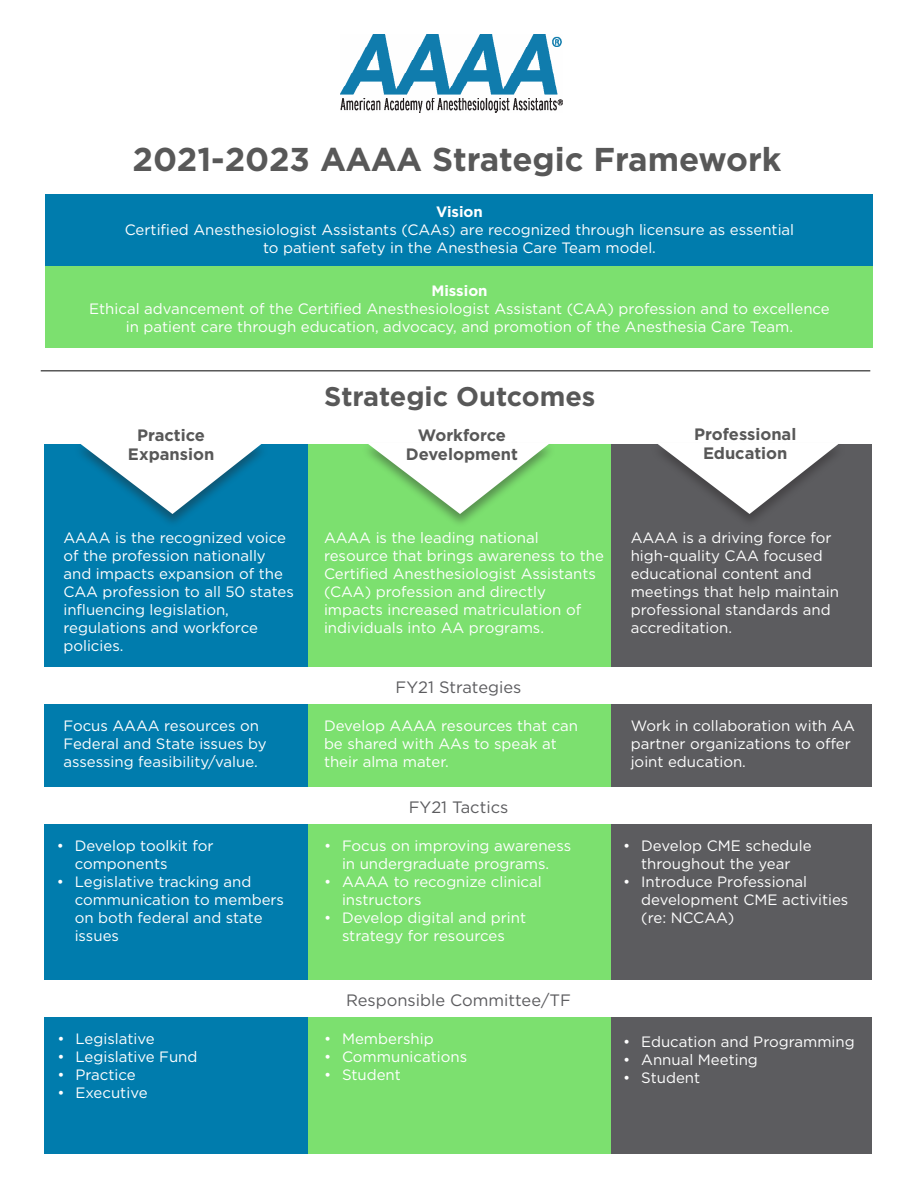
<style>
.page{position:relative;width:918px;height:1188px;background:#fff}
.page>*{position:absolute;margin:0;border:0;box-sizing:border-box;transform-origin:0 0}
.Text{font:700 33px "Gotham";color:#585858}
.t1{font:700 27px "Gotham";color:#585858}
.t2{font:700 16.5px/19.8px "Gotham";color:#585858;text-align:center}
.t3{font:16.5px "Gotham";color:#5c5c5f}
.Text-2{font:15px/18px "Gotham";color:#fff}
.Text-3{font:700 15px "Gotham";color:#fff}
</style>
<div class="page">
<div style="left:45px;top:265px;width:828px;height:83px;background:#7ce06f"></div>
<div style="left:45px;top:195px;width:828px;height:71px;background:#007cad"></div>
<div style="left:45px;top:443px;width:263px;height:710px;background:#007cad"></div>
<div style="left:308px;top:443px;width:303px;height:710px;background:#7ce06f"></div>
<div style="left:611px;top:443px;width:261px;height:710px;background:#5c5c5f"></div>
<svg style="left:80px;top:444px;width:182px;height:70px"></svg>
<div style="left:39px;top:439px;width:834px;height:5px;background:#fff"></div>
<hr style="left:41px;top:370px;width:829px;height:2px;background:#585858">
<img style="left:340px;top:35px;width:223px;height:78px">
<div style="left:361px;top:441px;width:196px;height:87px;background:#231f20;opacity:.4"></div>
<svg style="left:367px;top:443px;width:183px;height:71px"></svg>
<div style="left:650px;top:441px;width:197px;height:87px;background:#231f20;opacity:.4"></div>
<svg style="left:656px;top:443px;width:184px;height:71px"></svg>
<div style="left:39px;top:667px;width:835px;height:37px;background:#fff"></div>
<div style="left:39px;top:787px;width:835px;height:37px;background:#fff"></div>
<div style="left:39px;top:980px;width:835px;height:37px;background:#fff"></div>
<p class="Text" style="left:132px;top:138px;width:650px">2021-2023 AAAA Strategic Framework</p>
<p class="Text-3" style="left:436px;top:202px;width:48px">Vision</p>
<p class="Text-2" style="left:125px;top:220px;width:671px;text-align:center">Certified Anesthesiologist Assistants (CAAs) are recognized through licensure as essential to patient safety in the Anesthesia Care Team model.</p>
<p class="Text-3" style="left:431px;top:280px;width:58px">Mission</p>
<p class="Text-2" style="left:89px;top:299px;width:742px;text-align:center">Ethical advancement of the Certified Anesthesiologist Assistant (CAA) profession and to excellence in patient care through education, advocacy, and promotion of the Anesthesia Care Team.</p>
<p class="t2" style="left:128px;top:425px;width:88px">Practice<br>Expansion</p>
<p class="Text-2" style="left:63px;top:528px;width:232px">AAAA is the recognized voice of the profession nationally and impacts expansion of the<br>CAA profession to all 50 states</p>
<p class="Text-2" style="left:63px;top:600px;width:196px">influencing legislation, regulations and workforce policies.</p>
<p class="t1" style="left:324px;top:379px;width:273px">Strategic Outcomes</p>
<p class="t2" style="left:406px;top:425px;width:114px">Workforce<br>Development</p>
<p class="t2" style="left:694px;top:424px;width:104px">Professional<br>Education</p>
<p class="Text-2" style="left:324px;top:528px;width:282px">AAAA is the leading national resource that brings awareness to the Certified Anesthesiologist Assistants (CAA) profession and directly impacts increased matriculation of individuals into AA programs.</p>
<p class="t3" style="left:396px;top:676px;width:127px">FY21 Strategies</p>
<p class="Text-2" style="left:631px;top:528px;width:202px">AAAA is a driving force for high-quality CAA focused</p>
<p class="Text-2" style="left:631px;top:564px;width:210px">educational content and meetings that help maintain professional standards and accreditation.</p>
<p class="Text-2" style="left:63px;top:717px;width:205px">Focus AAAA resources on<br>Federal and State issues by assessing feasibility/value.</p>
<p class="Text-2" style="left:324px;top:717px;width:256px">Develop AAAA resources that can be shared with AAs to speak at their alma mater.</p>
<p class="Text-2" style="left:631px;top:717px;width:226px">Work in collaboration with AA partner organizations to offer joint education.</p>
<p class="t3" style="left:409px;top:796px;width:101px">FY21 Tactics</p>
<p class="Text-2" style="left:75px;top:837px;width:140px;text-indent:-18px">• Develop toolkit for components</p>
<p class="Text-2" style="left:75px;top:873px;width:211px;text-indent:-18px">• Legislative tracking and communication to members on both federal and state issues</p>
<p class="Text-2" style="left:623px;top:837px;width:190px;text-align:center">• Develop CME schedule throughout the year</p>
<p class="Text-2" style="left:641px;top:873px;width:209px;text-indent:-18px">• Introduce Professional development CME activities (re: NCCAA)</p>
<p class="Text-2" style="left:324px;top:837px;width:249px;text-align:center">• Focus on improving awareness in undergraduate programs.</p>
<p class="Text-2" style="left:342px;top:873px;width:201px;text-indent:-18px">• AAAA to recognize clinical instructors</p>
<p class="Text-2" style="left:324px;top:909px;width:204px;text-align:center">• Develop digital and print strategy for resources</p>
<p class="Text-2" style="left:58px;top:1029px;width:99px">• Legislative</p>
<p class="Text-2" style="left:58px;top:1047px;width:141px">• Legislative Fund</p>
<p class="Text-2" style="left:58px;top:1065px;width:80px">• Practice</p>
<p class="Text-2" style="left:58px;top:1083px;width:92px">• Executive</p>
<p class="t3" style="left:346px;top:989px;width:227px">Responsible Committee/TF</p>
<p class="Text-2" style="left:324px;top:1029px;width:111px">• Membership</p>
<p class="Text-2" style="left:324px;top:1047px;width:145px">• Communications</p>
<p class="Text-2" style="left:324px;top:1065px;width:78px">• Student</p>
<p class="Text-2" style="left:623px;top:1032px;width:233px">• Education and Programming</p>
<p class="Text-2" style="left:623px;top:1050px;width:136px">• Annual Meeting</p>
<p class="Text-2" style="left:623px;top:1068px;width:78px">• Student</p>
</div>
